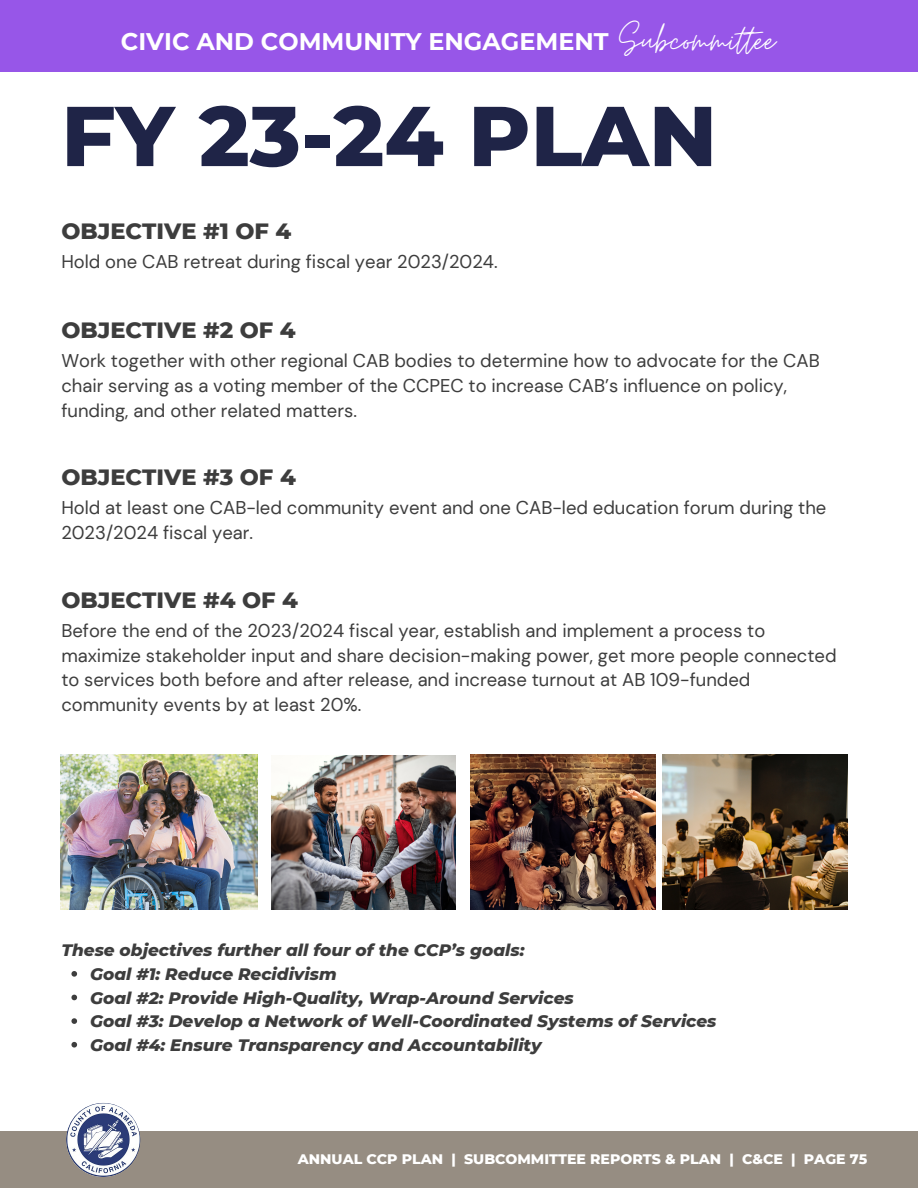
<style>
.page{position:relative;width:918px;height:1188px;background:#fff}
.page>*{position:absolute;margin:0;border:0;box-sizing:border-box;transform-origin:0 0}
.t1{font:800 84.6px "Montserrat";color:#1f2447}
.t2{font:44.1px "Moon Time";color:#fff}
.t3{font:700 24px "Montserrat";color:#fff}
.t4{font:800 22.5px "Montserrat";color:#3d3d3d}
.t5{font:18.45px/24.8px "DM Sans";color:#3d3d3d}
.t6{font:italic 800 16.95px "Montserrat";color:#3d3d3d}
.t7{font:800 14.1px "Montserrat";color:#fff}
</style>
<div class="page">
<div style="left:0;top:1132px;width:918px;height:56px;background:#968d82"></div>
<img style="left:66px;top:1103px;width:74px;height:74px;border-radius:50%">
<div style="left:0;top:0;width:918px;height:72px;background:#9756e8"></div>
<svg style="left:71px;top:971px;width:6px;height:6px"></svg>
<svg style="left:71px;top:995px;width:6px;height:5px"></svg>
<svg style="left:71px;top:1018px;width:6px;height:6px"></svg>
<svg style="left:71px;top:1042px;width:6px;height:6px"></svg>
<img style="left:60px;top:755px;width:197px;height:155px">
<img style="left:271px;top:755px;width:185px;height:154px">
<img style="left:471px;top:755px;width:184px;height:155px">
<img style="left:663px;top:755px;width:184px;height:155px">
<p class="t3" style="left:121px;top:26px;width:489px">CIVIC AND COMMUNITY ENGAGEMENT</p>
<p class="t2" style="left:619px;top:14px;width:157px">Subcommit ee</p>
<p class="t1" style="left:61px;top:84px;width:657px">FY 23-24 PLAN</p>
<p class="t4" style="left:61px;top:217px;width:232px">OBJECTIVE #1 OF 4</p>
<p class="t5" style="left:61px;top:249px;width:438px">Hold one CAB retreat during fiscal year 2023/2024.</p>
<p class="t4" style="left:61px;top:317px;width:236px">OBJECTIVE #2 OF 4</p>
<p class="t5" style="left:61px;top:349px;width:760px">Work together with other regional CAB bodies to determine how to advocate for the CAB chair serving as a voting member of the CCPEC to increase CAB’s influence on policy, funding, and other related matters.</p>
<p class="t4" style="left:61px;top:463px;width:236px">OBJECTIVE #3 OF 4</p>
<p class="t5" style="left:61px;top:495px;width:767px">Hold at least one CAB-led community event and one CAB-led education forum during the<br>2023/2024 fiscal year.</p>
<p class="t4" style="left:61px;top:586px;width:238px">OBJECTIVE #4 OF 4</p>
<p class="t5" style="left:61px;top:618px;width:777px">Before the end of the 2023/2024 fiscal year, establish and implement a process to maximize stakeholder input and share decision-making power, get more people connected to services both before and after release, and increase turnout at AB 109-funded community events by at least 20%.</p>
<p class="t6" style="left:61px;top:940px;width:465px">These objectives further all four of the CCP’s goals:</p>
<p class="t6" style="left:90px;top:964px;width:248px">Goal #1: Reduce Recidivism</p>
<p class="t6" style="left:90px;top:987px;width:485px">Goal #2: Provide High-Quality, Wrap-Around Services</p>
<p class="t6" style="left:90px;top:1011px;width:628px">Goal #3: Develop a Network of Well-Coordinated Systems of Services</p>
<p class="t6" style="left:90px;top:1034px;width:453px">Goal #4: Ensure Transparency and Accountability</p>
<p class="t7" style="left:298px;top:1150px;width:571px">ANNUAL CCP PLAN | SUBCOMMITTEE REPORTS &amp; PLAN | C&amp;CE | PAGE 75</p>
</div>
